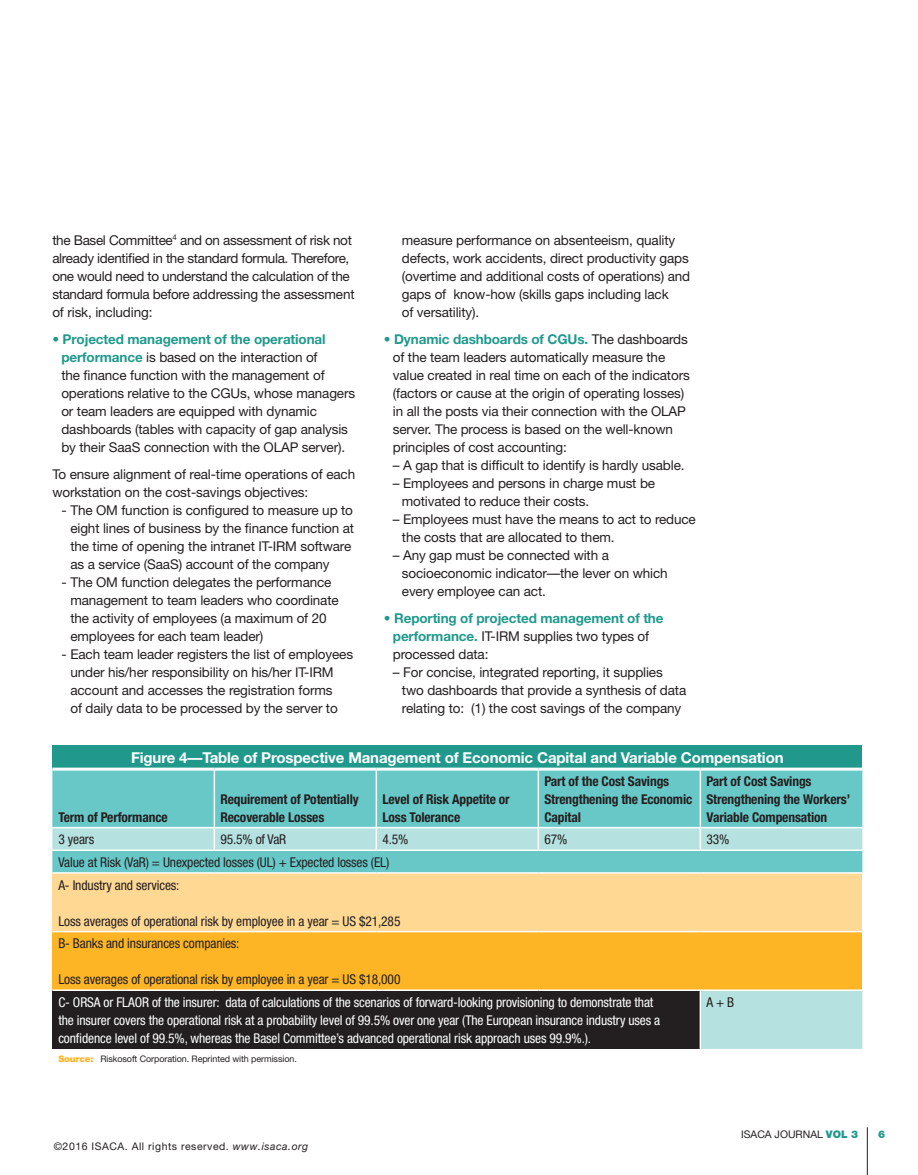
<style>
.page{position:relative;width:918px;height:1175px;background:#fff}
.page>*{position:absolute;margin:0;border:0;box-sizing:border-box;transform-origin:0 0}
.t1{font:700 15px "Helvetica Neue";letter-spacing:-.01em;color:#fff}
.t2{font:13.5px/18px "Helvetica Neue";letter-spacing:-.01em;color:#231f20}
.t3{font:condensed 13.5px/18px "Helvetica Neue";letter-spacing:-.01em;color:#fff}
.t4{font:condensed 13.5px/22.6px "Helvetica Neue";letter-spacing:-.01em;color:#231f20}
.t5{font:700 condensed 13.5px/18px "Helvetica Neue";letter-spacing:-.01em;color:#231f20}
.t6{font:700 13.5px/18px "Helvetica Neue";letter-spacing:-.01em;color:#20998c}
.t7{font:10.5px "Helvetica Neue";letter-spacing:.05em;color:#231f20}
.t8{font:10.5px "Helvetica Neue";color:#231f20}
.t9{font:900 10.5px "Helvetica Neue";color:#20998c}
.t10{font:9px "Helvetica Neue";letter-spacing:-.01em;color:#231f20}
.s1{font-weight:700;color:#20998c}
.s2{font-weight:400;color:#231f20}
.s3{font-weight:900;color:#fdb525}
.s4{font-style:italic}
.s5{font-weight:900;color:#20998c}
</style>
<div class="page">
<hr style="left:867px;top:1127px;width:1px;height:47px;background:#231f20">
<div style="left:52px;top:745px;width:810px;height:24px;background:#20998c"></div>
<div style="left:52px;top:770px;width:810px;height:57px;background:#68c8c7"></div>
<svg style="left:52px;top:828px;width:810px;height:220px;background:#97d7d6"></svg>
<div style="left:52px;top:873px;width:810px;height:58px;background:#ffd894"></div>
<div style="left:52px;top:931px;width:810px;height:59px;background:#fdb525"></div>
<div style="left:52px;top:990px;width:648px;height:58px;background:#231f20"></div>
<hr style="left:214px;top:770px;width:1px;height:57px;background:#fff">
<hr style="left:376px;top:770px;width:1px;height:57px;background:#fff">
<hr style="left:538px;top:770px;width:1px;height:57px;background:#fff">
<hr style="left:700px;top:770px;width:1px;height:57px;background:#fff">
<svg style="left:214px;top:828px;width:1px;height:21px"></svg>
<svg style="left:376px;top:828px;width:1px;height:21px"></svg>
<svg style="left:538px;top:828px;width:1px;height:21px"></svg>
<svg style="left:700px;top:828px;width:1px;height:21px"></svg>
<hr style="left:52px;top:849px;width:162px;height:2px;background:#fff">
<hr style="left:214px;top:849px;width:162px;height:2px;background:#fff">
<hr style="left:376px;top:849px;width:162px;height:2px;background:#fff">
<hr style="left:538px;top:849px;width:162px;height:2px;background:#fff">
<hr style="left:700px;top:849px;width:162px;height:2px;background:#fff">
<hr style="left:52px;top:872px;width:162px;height:1px;background:#fff">
<hr style="left:214px;top:872px;width:162px;height:1px;background:#fff">
<hr style="left:376px;top:872px;width:162px;height:1px;background:#fff">
<hr style="left:538px;top:872px;width:162px;height:1px;background:#fff">
<hr style="left:700px;top:872px;width:162px;height:1px;background:#fff">
<hr style="left:52px;top:930px;width:162px;height:2px;background:#fff">
<hr style="left:214px;top:930px;width:162px;height:2px;background:#fff">
<hr style="left:376px;top:930px;width:162px;height:2px;background:#fff">
<hr style="left:538px;top:930px;width:162px;height:2px;background:#fff">
<hr style="left:700px;top:930px;width:162px;height:2px;background:#fff">
<hr style="left:52px;top:989px;width:162px;height:2px;background:#fff">
<hr style="left:214px;top:989px;width:162px;height:2px;background:#fff">
<hr style="left:376px;top:989px;width:162px;height:2px;background:#fff">
<hr style="left:538px;top:989px;width:162px;height:2px;background:#fff">
<hr style="left:700px;top:989px;width:162px;height:2px;background:#fff">
<hr style="left:700px;top:991px;width:1px;height:57px;background:#fff">
<hr style="left:52px;top:767px;width:162px;height:3px;background:#fff">
<hr style="left:214px;top:767px;width:162px;height:3px;background:#fff">
<hr style="left:376px;top:767px;width:162px;height:3px;background:#fff">
<hr style="left:538px;top:767px;width:162px;height:3px;background:#fff">
<hr style="left:700px;top:767px;width:162px;height:3px;background:#fff">
<p class="t2" style="left:52px;top:231px;width:304px">the Basel Committee<sup>4</sup> and on assessment of risk not already identified in the standard formula. Therefore, one would need to understand the calculation of the standard formula before addressing the assessment of risk, including:</p>
<p class="t2" style="left:61px;top:330px;width:295px;text-indent:-9px"><span class="s1">• Projected management of the operational performance</span> is based on the interaction of<br>the finance function with the management of operations relative to the CGUs, whose managers or team leaders are equipped with dynamic dashboards (tables with capacity of gap analysis by their SaaS connection with the OLAP server).</p>
<p class="t2" style="left:52px;top:465px;width:304px">To ensure alignment of real-time operations of each workstation on the cost-savings objectives:</p>
<p class="t2" style="left:70px;top:501px;width:285px;text-indent:-9px">- The OM function is configured to measure up to eight lines of business by the finance function at the time of opening the intranet IT-IRM software as a service (SaaS) account of the company</p>
<p class="t2" style="left:70px;top:573px;width:270px;text-indent:-9px">- The OM function delegates the performance management to team leaders who coordinate the activity of employees (a maximum of 20 employees for each team leader)</p>
<p class="t2" style="left:70px;top:645px;width:284px;text-indent:-9px">- Each team leader registers the list of employees under his/her responsibility on his/her IT-IRM account and accesses the registration forms<br>of daily data to be processed by the server to</p>
<p class="t1" style="left:131px;top:748px;width:654px">Figure 4—Table of Prospective Management of Economic Capital and Variable Compensation</p>
<p class="t2" style="left:402px;top:231px;width:290px">measure performance on absenteeism, quality defects, work accidents, direct productivity gaps (overtime and additional costs of operations) and gaps of know-how (skills gaps including lack<br>of versatility).</p>
<p class="t2" style="left:393px;top:330px;width:298px;text-indent:-9px"><span class="s1">• Dynamic dashboards of CGUs.</span> The dashboards of the team leaders automatically measure the value created in real time on each of the indicators (factors or cause at the origin of operating losses) in all the posts via their connection with the OLAP server. The process is based on the well-known principles of cost accounting:</p>
<p class="t2" style="left:393px;top:456px;width:293px">– A gap that is difficult to identify is hardly usable.</p>
<p class="t2" style="left:402px;top:474px;width:255px;text-indent:-9px">– Employees and persons in charge must be motivated to reduce their costs.</p>
<p class="t2" style="left:402px;top:510px;width:296px;text-indent:-9px">– Employees must have the means to act to reduce the costs that are allocated to them.</p>
<p class="t2" style="left:402px;top:546px;width:267px;text-indent:-9px">– Any gap must be connected with a socioeconomic indicator—the lever on which every employee can act.</p>
<p class="t6" style="left:393px;top:608px;width:272px;text-indent:-9px">• Reporting of projected management of the performance. <span class="s2">IT-IRM supplies two types of processed data:</span></p>
<p class="t2" style="left:402px;top:663px;width:286px;text-indent:-9px">– For concise, integrated reporting, it supplies two dashboards that provide a synthesis of data relating to: (1) the cost savings of the company</p>
<p class="t5" style="left:58px;top:807px;width:111px">Term of Performance</p>
<p class="t5" style="left:220px;top:789px;width:140px">Requirement of Potentially<br>Recoverable Losses</p>
<p class="t5" style="left:382px;top:789px;width:129px">Level of Risk Appetite or<br>Loss Tolerance</p>
<p class="t5" style="left:544px;top:771px;width:150px">Part of the Cost Savings<br>Strengthening the Economic<br>Capital</p>
<p class="t5" style="left:706px;top:771px;width:145px">Part of Cost Savings<br>Strengthening the Workers’<br>Variable Compensation</p>
<p class="t4" style="left:58px;top:828px;width:37px">3 years</p>
<p class="t4" style="left:220px;top:828px;width:67px">95.5% of VaR</p>
<p class="t4" style="left:382px;top:828px;width:28px">4.5%</p>
<p class="t4" style="left:544px;top:828px;width:24px">67%</p>
<p class="t4" style="left:706px;top:828px;width:24px">33%</p>
<p class="t4" style="left:58px;top:850px;width:332px">Value at Risk (VaR) = Unexpected losses (UL) + Expected losses (EL)<br>A- Industry and services:</p>
<p class="t4" style="left:58px;top:909px;width:344px">Loss averages of operational risk by employee in a year = US $21,285<br>B- Banks and insurances companies:</p>
<p class="t4" style="left:58px;top:968px;width:344px">Loss averages of operational risk by employee in a year = US $18,000</p>
<p class="t3" style="left:58px;top:993px;width:603px">C- ORSA or FLAOR of the insurer: data of calculations of the scenarios of forward-looking provisioning to demonstrate that the insurer covers the operational risk at a probability level of 99.5% over one year (The European insurance industry uses a confidence level of 99.5%, whereas the Basel Committee’s advanced operational risk approach uses 99.9%.).</p>
<p class="t4" style="left:706px;top:990px;width:29px">A + B</p>
<p class="t10" style="left:58px;top:1053px;width:240px"><span class="s3">Source:</span> Riskosoft Corporation. Reprinted with permission.</p>
<p class="t7" style="left:54px;top:1139px;width:256px">©2016 ISACA. All rights reserved. <span class="s4">www.isaca.org</span></p>
<p class="t8" style="left:741px;top:1128px;width:119px">ISACA JOURNAL <span class="s5">VOL 3</span></p>
<p class="t9" style="left:878px;top:1127px;width:9px">6</p>
</div>
